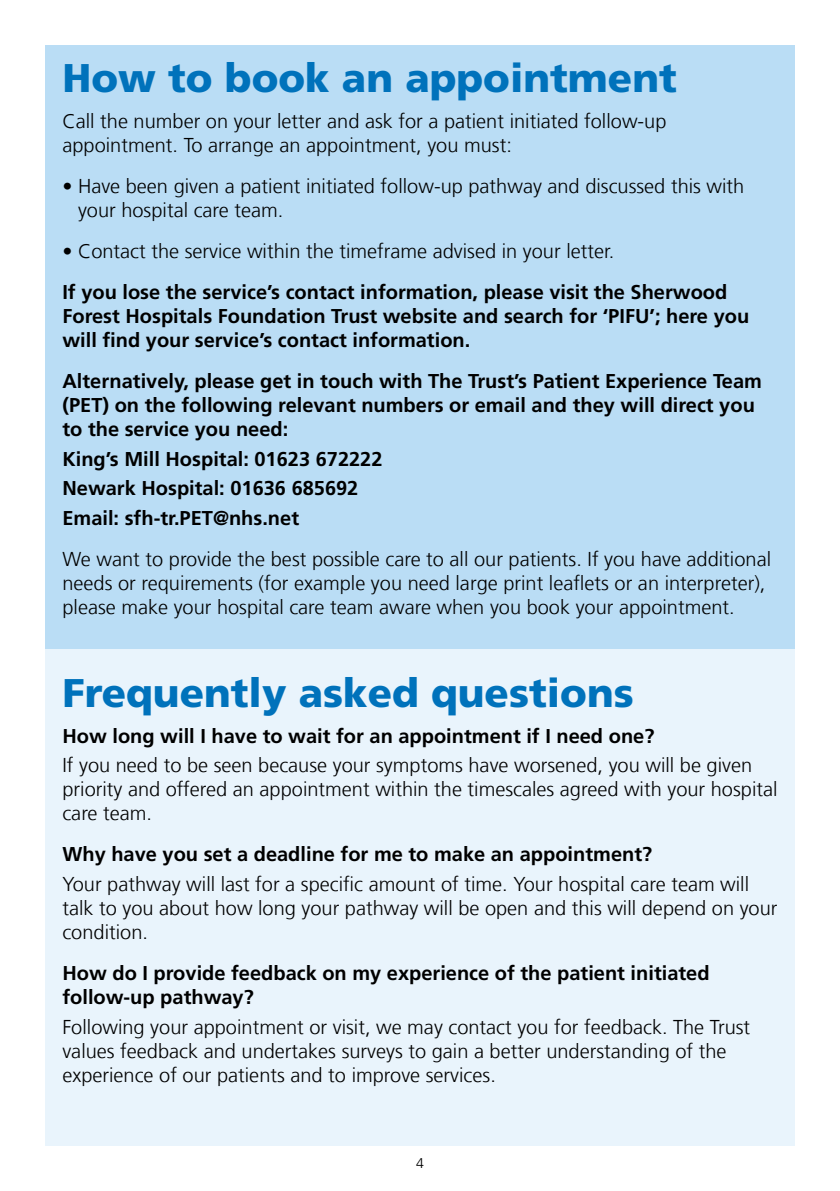
<style>
.page{position:relative;width:840px;height:1191px;background:#fff}
.page>*{position:absolute;margin:0;border:0;box-sizing:border-box;transform-origin:0 0}
.t1{font:900 40px "Frutiger LT Com";color:#0072bb}
.t2{font:300 20px/24px "Frutiger LT Com";color:#000}
.t3{font:700 20px/24px "Frutiger LT Com";color:#000}
.t4{font:300 14px "Frutiger LT Com";color:#000}
</style>
<div class="page">
<div style="left:45px;top:45px;width:749px;height:1100px;background:#e9f4fc"></div>
<div style="left:45px;top:45px;width:749px;height:603px;background:#baddf5"></div>
<h1 class="t1" style="left:62px;top:54px;width:615px">How to book an appointment</h1>
<p class="t2" style="left:62px;top:109px;width:605px">Call the number on your letter and ask for a patient initiated follow-up appointment. To arrange an appointment, you must:</p>
<p class="t2" style="left:78px;top:174px;width:667px;text-indent:-16px">• Have been given a patient initiated follow-up pathway and discussed this with your hospital care team.</p>
<p class="t2" style="left:62px;top:239px;width:553px">• Contact the service within the timeframe advised in your letter.</p>
<p class="t3" style="left:62px;top:280px;width:688px">If you lose the service’s contact information, please visit the Sherwood<br>Forest Hospitals Foundation Trust website and search for ‘PIFU’; here you will find your service’s contact information.</p>
<p class="t3" style="left:62px;top:369px;width:700px">Alternatively, please get in touch with The Trust’s Patient Experience Team (PET) on the following relevant numbers or email and they will direct you to the service you need:</p>
<p class="t3" style="left:62px;top:444px;width:321px;line-height:29.6px">King’s Mill Hospital: 01623 672222<br>Newark Hospital: 01636 685692<br>Email: sfh-tr.PET@nhs.net</p>
<p class="t2" style="left:62px;top:547px;width:709px">We want to provide the best possible care to all our patients. If you have additional needs or requirements (for example you need large print leaflets or an interpreter), please make your hospital care team aware when you book your appointment.</p>
<h1 class="t1" style="left:62px;top:669px;width:572px">Frequently asked questions</h1>
<p class="t3" style="left:62px;top:724px;width:593px">How long will I have to wait for an appointment if I need one?</p>
<p class="t2" style="left:62px;top:753px;width:716px">If you need to be seen because your symptoms have worsened, you will be given priority and offered an appointment within the timescales agreed with your hospital care team.</p>
<p class="t3" style="left:62px;top:842px;width:591px">Why have you set a deadline for me to make an appointment?</p>
<p class="t2" style="left:62px;top:872px;width:716px">Your pathway will last for a specific amount of time. Your hospital care team will talk to you about how long your pathway will be open and this will depend on your condition.</p>
<p class="t3" style="left:62px;top:961px;width:648px">How do I provide feedback on my experience of the patient initiated follow-up pathway?</p>
<p class="t2" style="left:62px;top:1015px;width:689px">Following your appointment or visit, we may contact you for feedback. The Trust values feedback and undertakes surveys to gain a better understanding of the experience of our patients and to improve services.</p>
<p class="t4" style="left:416px;top:1155px;width:9px">4</p>
</div>
